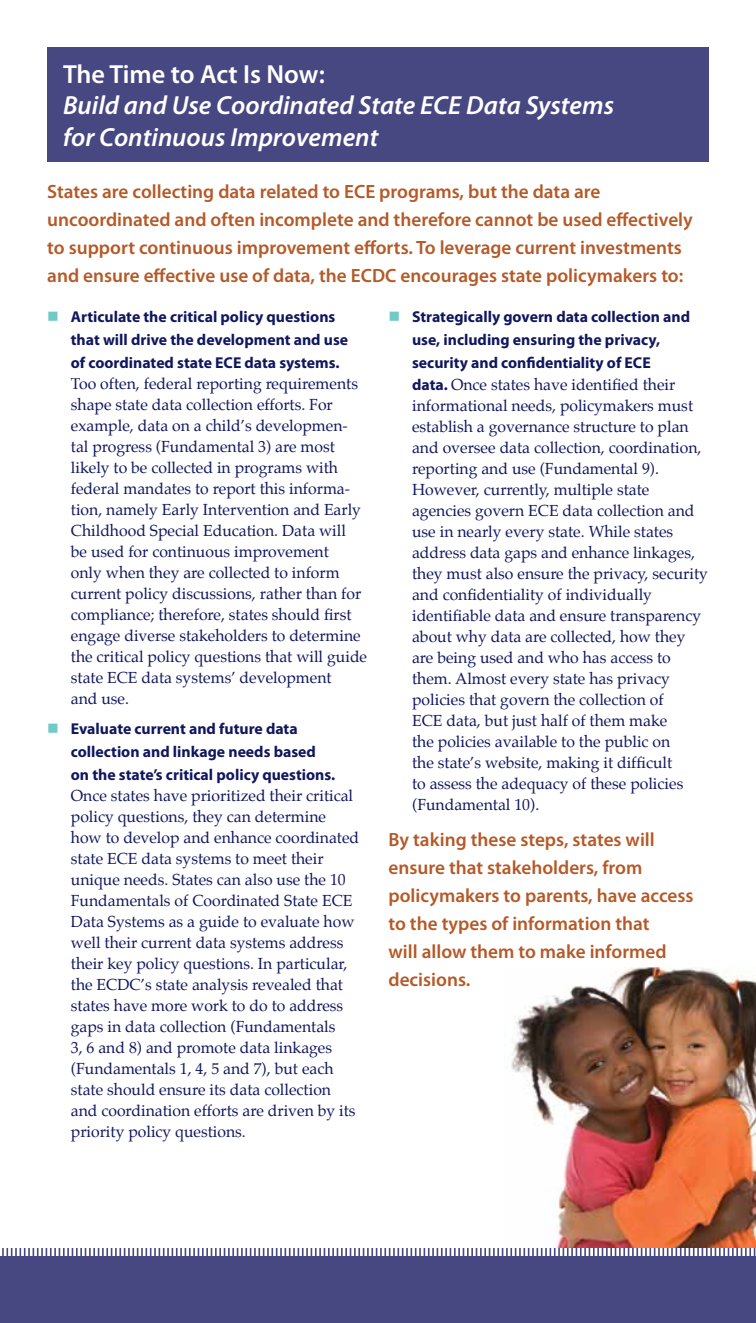
<style>
.page{position:relative;width:756px;height:1323px;background:#fff}
.page>*{position:absolute;margin:0;border:0;box-sizing:border-box;transform-origin:0 0}
.t1{font:italic 600 26.25px/31.5px "Myriad Pro";color:#fff}
.t2{font:600 26.25px "Myriad Pro";color:#fff}
.t3{font:600 19.25px/28px "Myriad Pro";color:#b55927}
.t4{font:15.75px/21px "Palatino";color:#11175e}
.t5{font:700 15.75px/22.8px "Myriad Pro";color:#11175e}
.s1{font-family:"Myriad Pro";font-weight:700}
</style>
<div class="page">
<svg style="left:0;top:1248px;width:756px;height:9px"></svg>
<div style="left:0;top:1257px;width:756px;height:66px;background:#474881"></div>
<img style="left:511px;top:968px;width:245px;height:280px">
<div style="left:47px;top:47px;width:662px;height:115px;background:#474881"></div>
<h1 class="t2" style="left:63px;top:57px;width:264px">The Time to Act Is Now:</h1>
<h1 class="t1" style="left:63px;top:89px;width:553px">Build and Use Coordinated State ECE Data Systems for Continuous Improvement</h1>
<p class="t3" style="left:47px;top:177px;width:647px">States are collecting data related to ECE programs, but the data are uncoordinated and often incomplete and therefore cannot be used effectively to support continuous improvement efforts. To leverage current investments and ensure effective use of data, the ECDC encourages state policymakers to:</p>
<p class="t5" style="left:71px;top:305px;width:279px">Articulate the critical policy questions that will drive the development and use of coordinated state ECE data systems.</p>
<p class="t4" style="left:71px;top:373px;width:298px">Too often, federal reporting requirements shape state data collection efforts. For example, data on a child’s developmen&shy;tal progress (Fundamental 3) are most likely to be collected in programs with federal mandates to report this informa&shy;tion, namely Early Intervention and Early Childhood Special Education. Data will<br>be used for continuous improvement<br>only when they are collected to inform current policy discussions, rather than for compliance; therefore, states should first engage diverse stakeholders to determine the critical policy questions that will guide state ECE data systems’ development<br>and use.</p>
<p class="t5" style="left:71px;top:717px;width:266px">Evaluate current and future data collection and linkage needs based on the state’s critical policy questions.</p>
<p class="t4" style="left:71px;top:785px;width:290px">Once states have prioritized their critical policy questions, they can determine how to develop and enhance coordinated state ECE data systems to meet their unique needs. States can also use the 10<br>Fundamentals of Coordinated State ECE Data Systems as a guide to evaluate how well their current data systems address their key policy questions. In particular, the ECDC’s state analysis revealed that states have more work to do to address gaps in data collection (Fundamentals<br>3, 6 and 8) and promote data linkages (Fundamentals 1, 4, 5 and 7), but each state should ensure its data collection and coordination efforts are driven by its priority policy questions.</p>
<p class="t5" style="left:412px;top:305px;width:280px">Strategically govern data collection and use, including ensuring the privacy, security and confidentiality of ECE</p>
<p class="t4" style="left:412px;top:374px;width:297px"><span class="s1">data.</span> Once states have identified their informational needs, policymakers must establish a governance structure to plan and oversee data collection, coordination, reporting and use (Fundamental 9).<br>However, currently, multiple state agencies govern ECE data collection and use in nearly every state. While states address data gaps and enhance linkages, they must also ensure the privacy, security and confidentiality of individually identifiable data and ensure transparency about why data are collected, how they are being used and who has access to them. Almost every state has privacy policies that govern the collection of<br>ECE data, but just half of them make<br>the policies available to the public on<br>the state’s website, making it difficult<br>to assess the adequacy of these policies (Fundamental 10).</p>
<p class="t3" style="left:388px;top:825px;width:307px">By taking these steps, states will ensure that stakeholders, from policymakers to parents, have access to the types of information that<br>will allow them to make informed decisions.</p>
</div>
